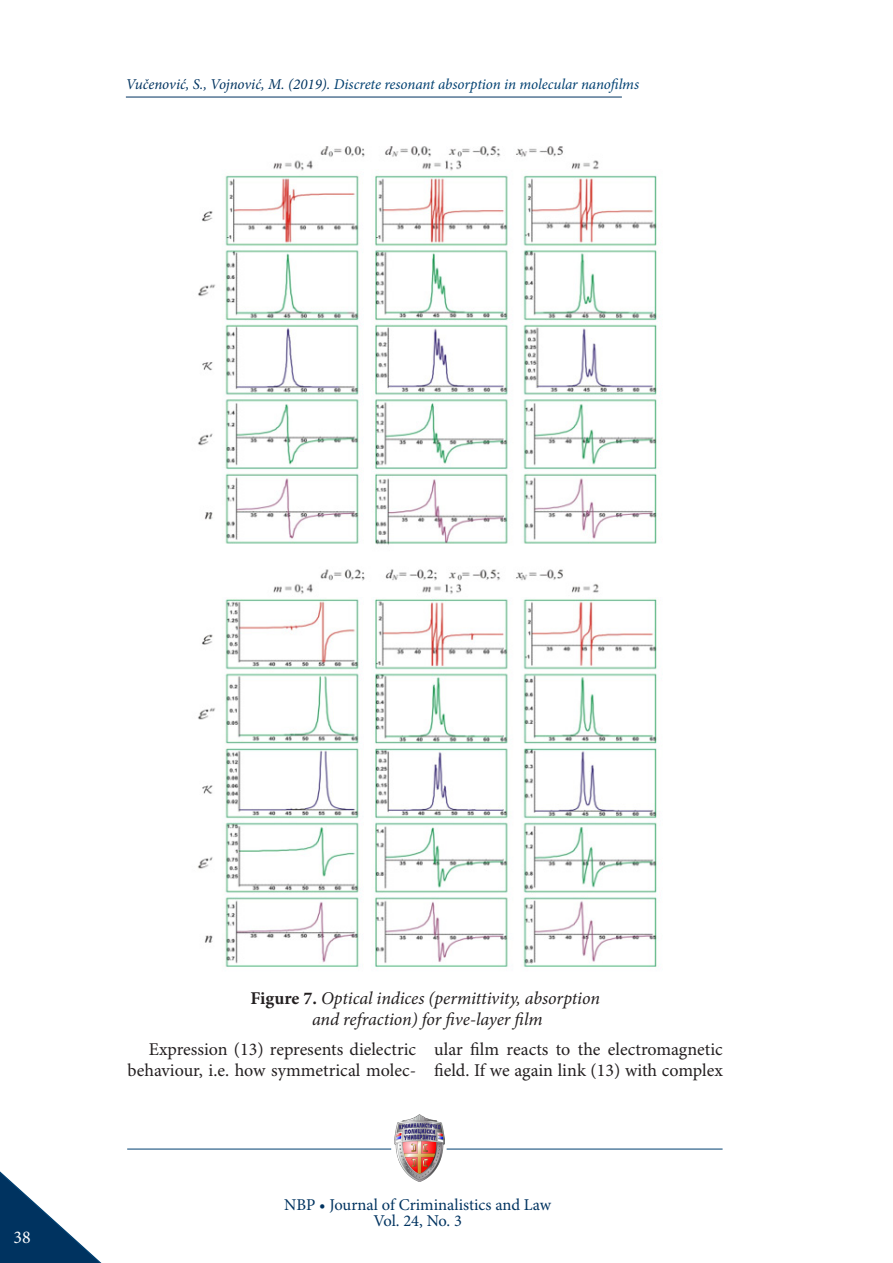
<style>
.page{position:relative;width:893px;height:1263px;background:#fff}
.page>*{position:absolute;margin:0;border:0;box-sizing:border-box;transform-origin:0 0}
.t1{font:18px/21px "Minion Pro";color:#231f20;text-align:right}
.Slike{font:italic 18px/21px "Minion Pro";letter-spacing:-.005em;color:#231f20;text-align:center}
.t2{font:18px "Minion Pro";color:#fff}
.t3{font:16.5px/16.5px "Minion Pro";color:#003360;text-align:center}
.t4{font:italic 15px "Minion Pro";letter-spacing:-.005em;color:#004071}
.s1{color:#003360}
.s2{font-weight:700;font-style:normal}
</style>
<div class="page">
<img style="left:394px;top:1114px;width:50px;height:67px">
<hr style="left:127px;top:1149px;width:264px;height:1px;background:#004071">
<hr style="left:447px;top:1149px;width:276px;height:1px;background:#004071">
<hr style="left:126px;top:97px;width:496px;height:1px;background:#003360">
<svg style="left:0;top:1171px;width:102px;height:92px"></svg>
<img style="left:197px;top:146px;width:464px;height:821px">
<p class="t4" style="left:126px;top:74px;width:515px"><span class="s1">Vučenović, S., Vojnović, M. (2019).</span> Discrete resonant absorption in molecular nanofilms</p>
<p class="t2" style="left:14px;top:1226px;width:19px">38</p>
<p class="Slike" style="left:250px;top:988px;width:351px"><span class="s2">Figure 7.</span> Optical indices (permittivity, absorption and refraction) for five-layer film</p>
<p class="t1" style="left:128px;top:1039px;width:290px">Expression (13) represents dielectric behaviour, i.e. how symmetrical molec-</p>
<p class="t1" style="left:434px;top:1039px;width:290px;text-align:left">ular film reacts to the electromagnetic field. If we again link (13) with complex</p>
<p class="t3" style="left:284px;top:1197px;width:268px">NBP • Journal of Criminalistics and Law<br>Vol. 24, No. 3</p>
</div>
